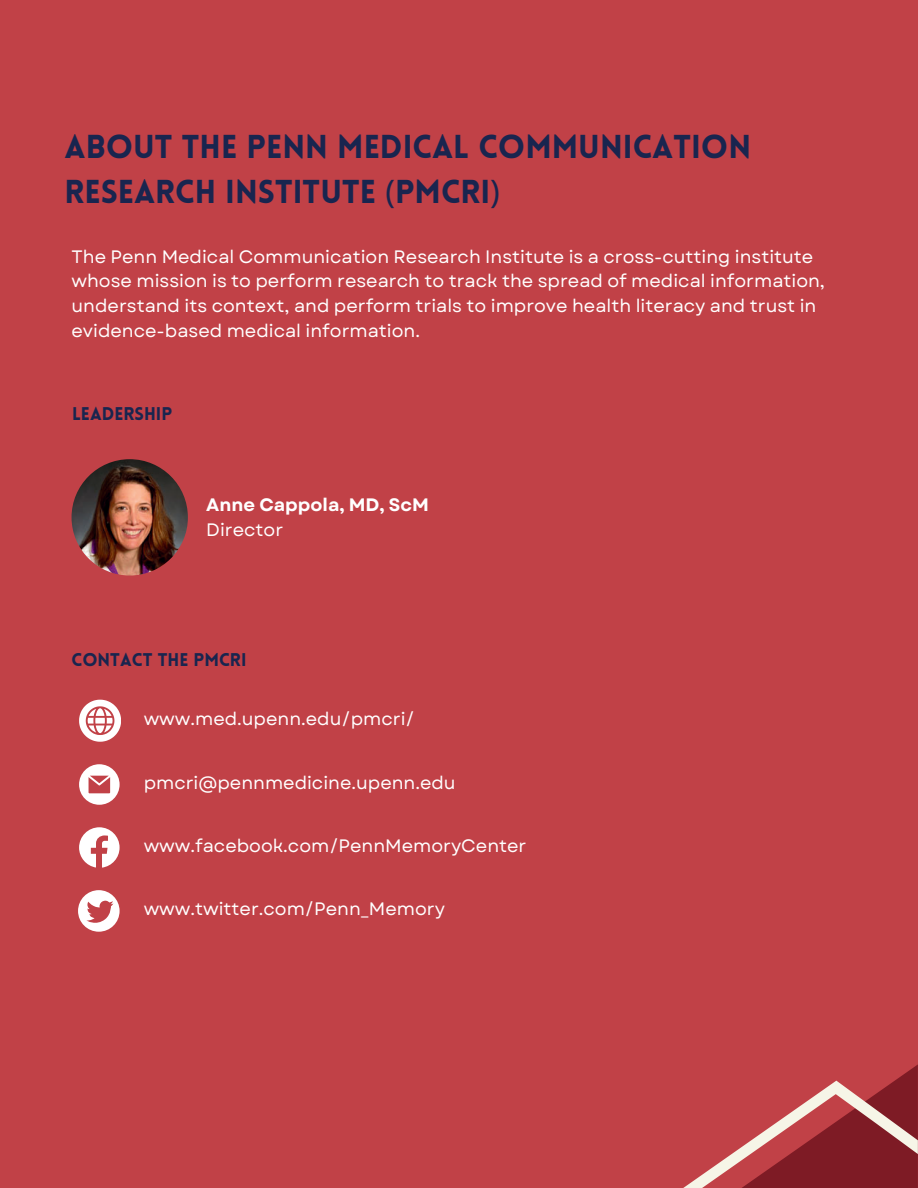
<style>
.page{position:relative;width:918px;height:1188px;background:#c14147}
.page>*{position:absolute;margin:0;border:0;box-sizing:border-box;transform-origin:0 0}
.t1{font:900 32.4px/45px "Lovelo";color:#19254f}
.t2{font:18px/24.8px "Garet";color:#fff}
.t3{font:900 18px "Lovelo";color:#19254f}
.t4{font:700 18px "Garet";color:#fff}
.s1{font-family:"Noto Sans";font-weight:400}
</style>
<div class="page">
<img style="left:72px;top:459px;width:116px;height:117px;border-radius:50%">
<svg style="left:79px;top:700px;width:42px;height:41px"></svg>
<svg style="left:79px;top:827px;width:41px;height:41px"></svg>
<svg style="left:78px;top:890px;width:42px;height:42px"></svg>
<svg style="left:79px;top:764px;width:41px;height:41px"></svg>
<svg style="left:683px;top:1064px;width:235px;height:124px"></svg>
<h1 class="t1" style="left:65px;top:125px;width:688px">ABOUT THE PENN MEDICAL COMMUNICATION<br>RESEARCH INSTITUTE <span class="s1">(</span>PMCRI<span class="s1">)</span></h1>
<p class="t2" style="left:72px;top:245px;width:755px">The Penn Medical Communication Research Institute is a cross-cutting institute whose mission is to perform research to track the spread of medical information, understand its context, and perform trials to improve health literacy and trust in evidence-based medical information.</p>
<p class="t3" style="left:72px;top:403px;width:102px">LEADERSHIP</p>
<p class="t4" style="left:206px;top:494px;width:224px">Anne Cappola, MD, ScM</p>
<p class="t2" style="left:206px;top:518px;width:78px">Director</p>
<p class="t3" style="left:72px;top:649px;width:176px">CONTACT THE PMCRI</p>
<p class="t2" style="left:144px;top:707px;width:273px">www.med.upenn.edu/pmcri/</p>
<p class="t2" style="left:144px;top:771px;width:314px">pmcri@pennmedicine.upenn.edu</p>
<p class="t2" style="left:144px;top:834px;width:384px">www.facebook.com/PennMemoryCenter</p>
<p class="t2" style="left:144px;top:897px;width:303px">www.twitter.com/Penn_Memory</p>
</div>
